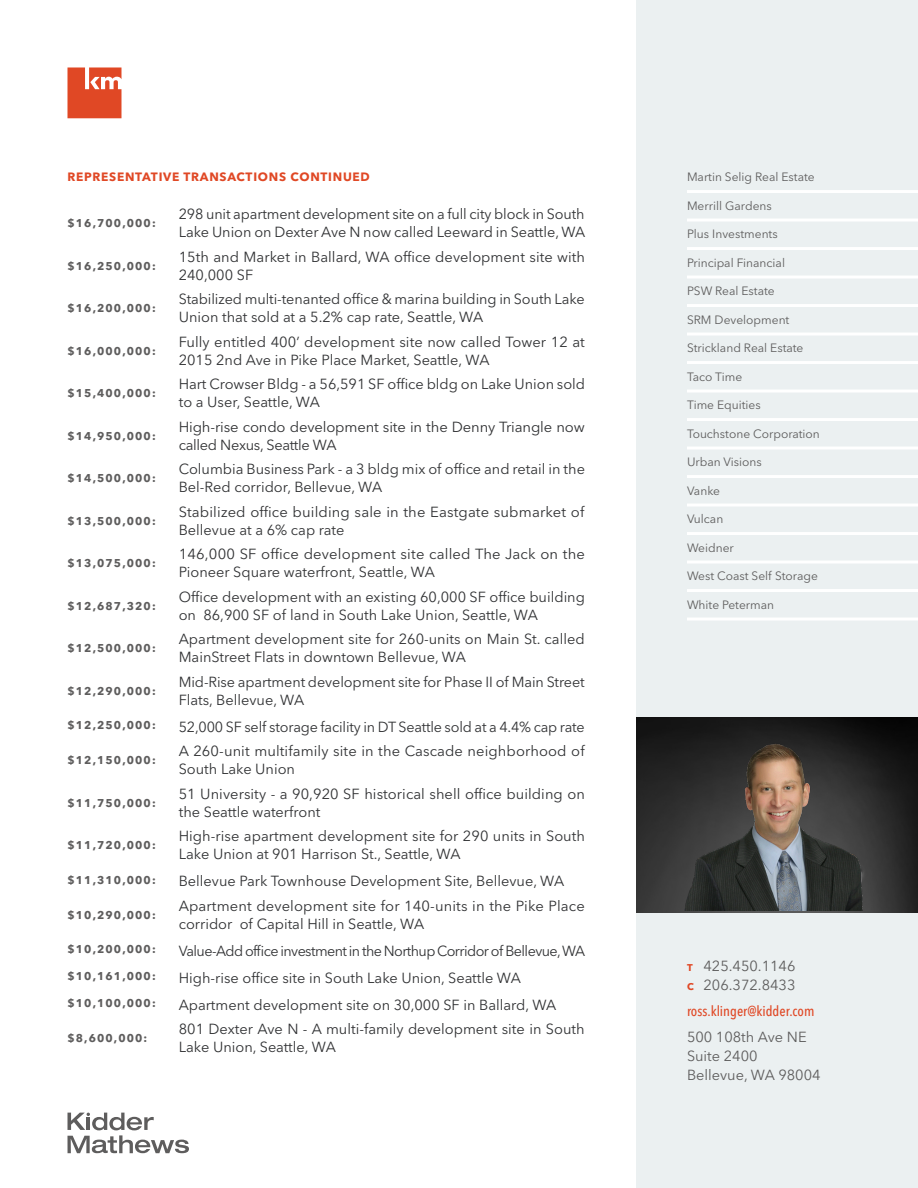
<style>
.page{position:relative;width:918px;height:1188px;background:#fff}
.page>*{position:absolute;margin:0;border:0;box-sizing:border-box;transform-origin:0 0}
.Body_Copy_-_Charcoal{font:14.55px/18px "Avenir Next LT Pro";color:#313234}
.Resume_-_Contact_Inf{font:14.55px/19px "Avenir Next LT Pro";color:#5e5d5d}
.Body_Copy_-_Charcoal-2{font:14.55px "Avenir Next LT Pro";letter-spacing:-.04em;color:#313234}
.Resume_-_Contact_Inf-2{font:500 condensed 14.25px "Avenir Next LT Pro";color:#e04825}
.Lists_-_White_Underl{font:12px "Avenir Next LT Pro";color:#5e5d5d}
.Subhead_-_Level_1{font:700 12px "Avenir Next LT Pro";letter-spacing:.06em;color:#e04825}
.Body_Copy_-_Charcoal-3{font:700 11.25px "Avenir Next LT Pro";letter-spacing:.1em;color:#5e5d5d}
.s1{font-weight:700;font-size:9.75px;color:#e04825}
</style>
<div class="page">
<div style="left:636px;top:0;width:282px;height:1188px;background:#ebf0f1"></div>
<hr style="left:687px;top:190px;width:231px;height:3px;background:#fff">
<hr style="left:687px;top:219px;width:231px;height:3px;background:#fff">
<hr style="left:687px;top:247px;width:231px;height:3px;background:#fff">
<hr style="left:687px;top:276px;width:231px;height:3px;background:#fff">
<hr style="left:687px;top:304px;width:231px;height:3px;background:#fff">
<hr style="left:687px;top:333px;width:231px;height:3px;background:#fff">
<hr style="left:687px;top:361px;width:231px;height:3px;background:#fff">
<hr style="left:687px;top:390px;width:231px;height:3px;background:#fff">
<hr style="left:687px;top:418px;width:231px;height:3px;background:#fff">
<hr style="left:687px;top:447px;width:231px;height:3px;background:#fff">
<hr style="left:687px;top:475px;width:231px;height:3px;background:#fff">
<hr style="left:687px;top:504px;width:231px;height:3px;background:#fff">
<hr style="left:687px;top:532px;width:231px;height:3px;background:#fff">
<hr style="left:687px;top:561px;width:231px;height:3px;background:#fff">
<hr style="left:687px;top:589px;width:231px;height:3px;background:#fff">
<hr style="left:687px;top:618px;width:231px;height:3px;background:#fff">
<img style="left:636px;top:718px;width:282px;height:195px">
<img style="left:663px;top:732px;width:224px;height:178px">
<svg style="left:67px;top:67px;width:54px;height:51px;background:#e45f41"></svg>
<svg style="left:68px;top:1113px;width:121px;height:40px"></svg>
<p class="Subhead_-_Level_1" style="left:68px;top:170px;width:304px">REPRESENTATIVE TRANSACTIONS CONTINUED</p>
<p class="Body_Copy_-_Charcoal-3" style="left:68px;top:216px;width:90px">$16,700,000:</p>
<p class="Body_Copy_-_Charcoal" style="left:179px;top:205px;width:408px">298 unit apartment development site on a full city block in South<br>Lake Union on Dexter Ave N now called Leeward in Seattle, WA</p>
<p class="Body_Copy_-_Charcoal-3" style="left:68px;top:259px;width:90px">$16,250,000:</p>
<p class="Body_Copy_-_Charcoal" style="left:179px;top:248px;width:408px">15th and Market in Ballard, WA office development site with<br>240,000 SF</p>
<p class="Body_Copy_-_Charcoal-3" style="left:68px;top:301px;width:90px">$16,200,000:</p>
<p class="Body_Copy_-_Charcoal" style="left:179px;top:290px;width:408px">Stabilized multi-tenanted office &amp; marina building in South Lake<br>Union that sold at a 5.2% cap rate, Seattle, WA</p>
<p class="Body_Copy_-_Charcoal-3" style="left:68px;top:344px;width:90px">$16,000,000:</p>
<p class="Body_Copy_-_Charcoal" style="left:179px;top:333px;width:408px">Fully entitled 400’ development site now called Tower 12 at<br>2015 2nd Ave in Pike Place Market, Seattle, WA</p>
<p class="Body_Copy_-_Charcoal-3" style="left:68px;top:386px;width:90px">$15,400,000:</p>
<p class="Body_Copy_-_Charcoal" style="left:179px;top:375px;width:408px">Hart Crowser Bldg - a 56,591 SF office bldg on Lake Union sold to a User, Seattle, WA</p>
<p class="Body_Copy_-_Charcoal-3" style="left:68px;top:429px;width:90px">$14,950,000:</p>
<p class="Body_Copy_-_Charcoal" style="left:179px;top:418px;width:408px">High-rise condo development site in the Denny Triangle now called Nexus, Seattle WA</p>
<p class="Body_Copy_-_Charcoal-3" style="left:68px;top:471px;width:90px">$14,500,000:</p>
<p class="Body_Copy_-_Charcoal" style="left:179px;top:460px;width:408px">Columbia Business Park - a 3 bldg mix of office and retail in the<br>Bel-Red corridor, Bellevue, WA</p>
<p class="Body_Copy_-_Charcoal-3" style="left:68px;top:514px;width:90px">$13,500,000:</p>
<p class="Body_Copy_-_Charcoal" style="left:179px;top:503px;width:407px">Stabilized office building sale in the Eastgate submarket of<br>Bellevue at a 6% cap rate</p>
<p class="Body_Copy_-_Charcoal-3" style="left:68px;top:556px;width:90px">$13,075,000:</p>
<p class="Body_Copy_-_Charcoal" style="left:179px;top:545px;width:408px">146,000 SF office development site called The Jack on the<br>Pioneer Square waterfront, Seattle, WA</p>
<p class="Body_Copy_-_Charcoal-3" style="left:68px;top:599px;width:90px">$12,687,320:</p>
<p class="Body_Copy_-_Charcoal" style="left:179px;top:588px;width:408px">Office development with an existing 60,000 SF office building on 86,900 SF of land in South Lake Union, Seattle, WA</p>
<p class="Body_Copy_-_Charcoal-3" style="left:68px;top:641px;width:90px">$12,500,000:</p>
<p class="Body_Copy_-_Charcoal" style="left:179px;top:630px;width:407px">Apartment development site for 260-units on Main St. called<br>MainStreet Flats in downtown Bellevue, WA</p>
<p class="Body_Copy_-_Charcoal-3" style="left:68px;top:684px;width:90px">$12,290,000:</p>
<p class="Body_Copy_-_Charcoal" style="left:179px;top:673px;width:408px">Mid-Rise apartment development site for Phase II of Main Street<br>Flats, Bellevue, WA</p>
<p class="Body_Copy_-_Charcoal-3" style="left:68px;top:719px;width:90px">$12,250,000:</p>
<p class="Body_Copy_-_Charcoal" style="left:179px;top:718px;width:408px">52,000 SF self storage facility in DT Seattle sold at a 4.4% cap rate</p>
<p class="Body_Copy_-_Charcoal-3" style="left:68px;top:753px;width:90px">$12,150,000:</p>
<p class="Body_Copy_-_Charcoal" style="left:179px;top:742px;width:407px">A 260-unit multifamily site in the Cascade neighborhood of<br>South Lake Union</p>
<p class="Body_Copy_-_Charcoal-3" style="left:68px;top:796px;width:90px">$11,750,000:</p>
<p class="Body_Copy_-_Charcoal" style="left:179px;top:785px;width:408px">51 University - a 90,920 SF historical shell office building on the Seattle waterfront</p>
<p class="Body_Copy_-_Charcoal-3" style="left:68px;top:838px;width:90px">$11,720,000:</p>
<p class="Body_Copy_-_Charcoal" style="left:179px;top:827px;width:408px">High-rise apartment development site for 290 units in South<br>Lake Union at 901 Harrison St., Seattle, WA</p>
<p class="Body_Copy_-_Charcoal-3" style="left:68px;top:873px;width:90px">$11,310,000:</p>
<p class="Body_Copy_-_Charcoal" style="left:179px;top:872px;width:387px">Bellevue Park Townhouse Development Site, Bellevue, WA</p>
<p class="Body_Copy_-_Charcoal-3" style="left:68px;top:908px;width:90px">$10,290,000:</p>
<p class="Body_Copy_-_Charcoal" style="left:179px;top:897px;width:408px">Apartment development site for 140-units in the Pike Place corridor of Capital Hill in Seattle, WA</p>
<p class="Body_Copy_-_Charcoal-3" style="left:68px;top:943px;width:90px">$10,200,000:</p>
<p class="Body_Copy_-_Charcoal-2" style="left:179px;top:942px;width:408px">Value-Add office investment in the Northup Corridor of Bellevue, WA</p>
<p class="Body_Copy_-_Charcoal-3" style="left:68px;top:970px;width:90px">$10,161,000:</p>
<p class="Body_Copy_-_Charcoal" style="left:179px;top:969px;width:344px">High-rise office site in South Lake Union, Seattle WA</p>
<p class="Body_Copy_-_Charcoal-3" style="left:68px;top:997px;width:90px">$10,100,000:</p>
<p class="Body_Copy_-_Charcoal" style="left:179px;top:996px;width:379px">Apartment development site on 30,000 SF in Ballard, WA</p>
<p class="Body_Copy_-_Charcoal-3" style="left:68px;top:1031px;width:81px">$8,600,000:</p>
<p class="Body_Copy_-_Charcoal" style="left:179px;top:1020px;width:407px">801 Dexter Ave N - A multi-family development site in South<br>Lake Union, Seattle, WA</p>
<p class="Lists_-_White_Underl" style="left:687px;top:170px;width:129px">Martin Selig Real Estate</p>
<p class="Lists_-_White_Underl" style="left:687px;top:199px;width:86px">Merrill Gardens</p>
<p class="Lists_-_White_Underl" style="left:687px;top:227px;width:92px">Plus Investments</p>
<p class="Lists_-_White_Underl" style="left:687px;top:256px;width:100px">Principal Financial</p>
<p class="Lists_-_White_Underl" style="left:687px;top:284px;width:89px">PSW Real Estate</p>
<p class="Lists_-_White_Underl" style="left:687px;top:313px;width:104px">SRM Development</p>
<p class="Lists_-_White_Underl" style="left:687px;top:341px;width:118px">Strickland Real Estate</p>
<p class="Lists_-_White_Underl" style="left:687px;top:370px;width:57px">Taco Time</p>
<p class="Lists_-_White_Underl" style="left:687px;top:398px;width:75px">Time Equities</p>
<p class="Lists_-_White_Underl" style="left:687px;top:427px;width:134px">Touchstone Corporation</p>
<p class="Lists_-_White_Underl" style="left:687px;top:455px;width:76px">Urban Visions</p>
<p class="Lists_-_White_Underl" style="left:687px;top:484px;width:35px">Vanke</p>
<p class="Lists_-_White_Underl" style="left:687px;top:512px;width:38px">Vulcan</p>
<p class="Lists_-_White_Underl" style="left:687px;top:541px;width:48px">Weidner</p>
<p class="Lists_-_White_Underl" style="left:687px;top:569px;width:132px">West Coast Self Storage</p>
<p class="Lists_-_White_Underl" style="left:687px;top:598px;width:89px">White Peterman</p>
<p class="Resume_-_Contact_Inf" style="left:687px;top:955px;width:110px;line-height:19.8px"><span class="s1">T</span> 425.450.1146<br><span class="s1">C</span> 206.372.8433</p>
<p class="Resume_-_Contact_Inf-2" style="left:687px;top:1002px;width:129px">ross.klinger@kidder.com</p>
<p class="Resume_-_Contact_Inf" style="left:687px;top:1027px;width:135px">500 108th Ave NE<br>Suite 2400<br>Bellevue, WA 98004</p>
</div>
